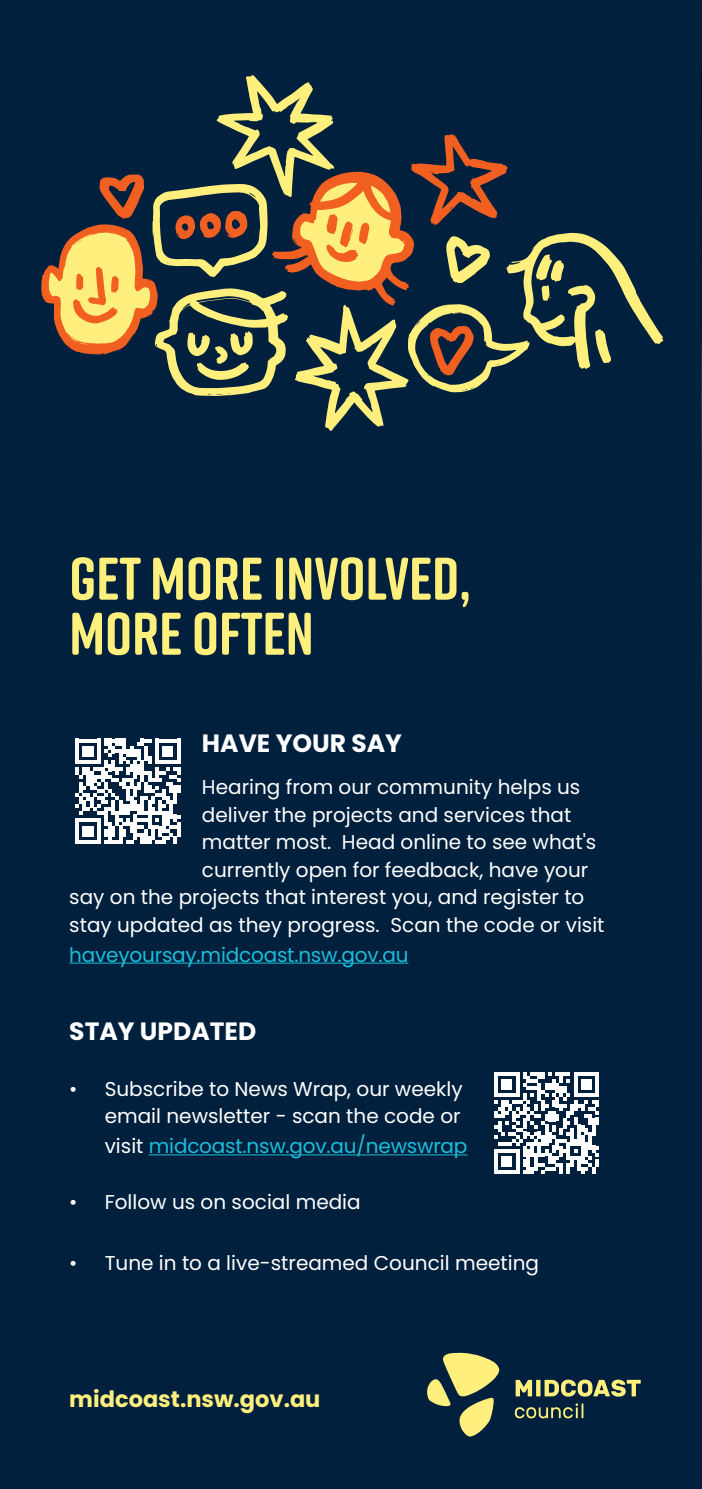
<style>
.page{position:relative;width:702px;height:1489px;background:#fff}
.page>*{position:absolute;margin:0;border:0;box-sizing:border-box;transform-origin:0 0}
.Heading_Two{font:700 60px/55px "Rift Soft";color:#ffef7d}
.Body_Copy{font:700 25px "Poppins";color:#fff}
.t1{font:700 22.5px "Poppins";color:#ffef7d}
.Body_Copy-2{font:20px/27.5px "Poppins";color:#fff;text-align:right}
.Body_Copy-3{font:20px "Poppins";letter-spacing:-.01em;color:#1cbeda}
.s1{color:#fff}
</style>
<div class="page">
<div style="left:0;top:0;width:701px;height:1488px;background:#00203d"></div>
<svg style="left:41px;top:75px;width:622px;height:356px"></svg>
<hr style="left:69px;top:962px;width:339px;height:1px;background:#1cbeda">
<hr style="left:149px;top:1154px;width:318px;height:1px;background:#1cbeda">
<svg style="left:515px;top:1379px;width:125px;height:17px"></svg>
<svg style="left:515px;top:1403px;width:68px;height:15px"></svg>
<svg style="left:427px;top:1352px;width:73px;height:84px"></svg>
<hr style="left:701px;top:1px;width:1px;height:1487px;background:#00203d">
<img style="left:701px;top:0;width:1px;height:733px">
<svg style="left:75px;top:738px;width:105px;height:105px"></svg>
<hr style="left:177px;top:822px;width:3px;height:14px;background:#fff">
<svg style="left:494px;top:1072px;width:105px;height:101px"></svg>
<p class="Heading_Two" style="left:69px;top:550px;width:403px">GET MORE INVOLVED,<br>MORE OFTEN</p>
<p class="Body_Copy" style="left:202px;top:729px;width:201px">HAVE YOUR SAY</p>
<p class="Body_Copy-2" style="left:202px;top:773px;width:380px">Hearing from our community helps us</p>
<p class="Body_Copy-2" style="left:202px;top:800px;width:371px">deliver the projects and services that</p>
<p class="Body_Copy-2" style="left:202px;top:828px;width:396px">matter most. Head online to see what's</p>
<p class="Body_Copy-2" style="left:202px;top:855px;width:388px">currently open for feedback, have your</p>
<p class="Body_Copy-2" style="left:69px;top:883px;width:516px">say on the projects that interest you, and register to</p>
<p class="Body_Copy-2" style="left:69px;top:910px;width:536px">stay updated as they progress. Scan the code or visit</p>
<p class="Body_Copy-3" style="left:69px;top:942px;width:340px">haveyoursay.midcoast.nsw.gov.au</p>
<p class="Body_Copy" style="left:69px;top:1016px;width:188px">STAY UPDATED</p>
<p class="Body_Copy-2" style="left:69px;top:1075px;width:395px">• Subscribe to News Wrap, our weekly email newsletter - scan the code or</p>
<p class="Body_Copy-3" style="left:105px;top:1134px;width:364px"><span class="s1">visit</span> midcoast.nsw.gov.au/newswrap</p>
<p class="Body_Copy-2" style="left:69px;top:1188px;width:293px">• Follow us on social media</p>
<p class="Body_Copy-2" style="left:69px;top:1249px;width:471px">• Tune in to a live-streamed Council meeting</p>
<p class="t1" style="left:69px;top:1385px;width:253px">midcoast.nsw.gov.au</p>
</div>
